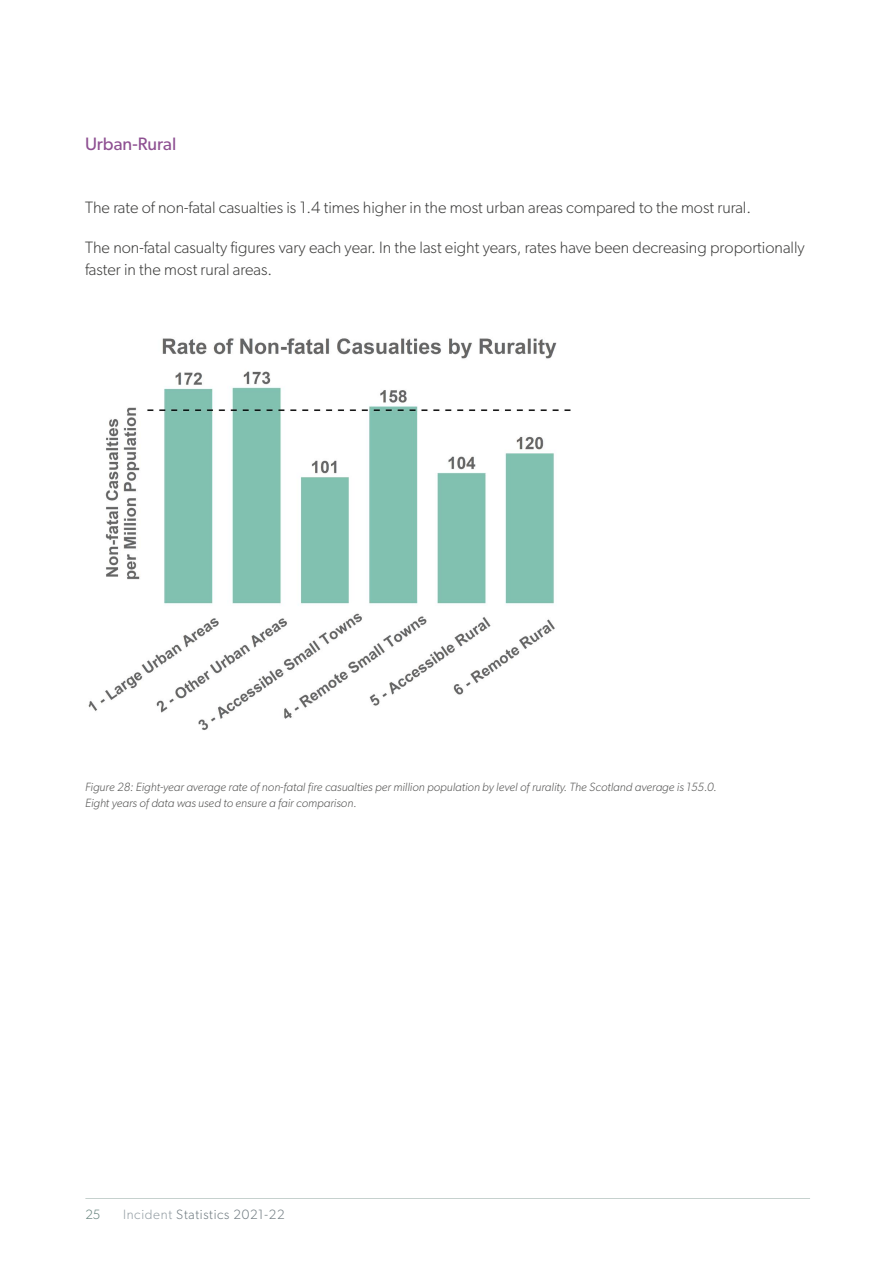
<style>
.page{position:relative;width:893px;height:1263px;background:#fff}
.page>*{position:absolute;margin:0;border:0;box-sizing:border-box;transform-origin:0 0}
.t1{font:18px "Gibson";letter-spacing:-.005em;color:#8e5092}
.t2{font:300 16.5px/22.5px "Gibson";color:#3c3c3b}
.t3{font:300 13.5px "Gibson";letter-spacing:.05em;color:#707b81}
.t4{font:300 13.5px "Gibson";color:#66837c}
.t5{font:italic 300 12px/16.5px "Gibson";color:#575756}
.s1{color:#939da3}
</style>
<div class="page">
<img style="left:88px;top:338px;width:483px;height:392px">
<hr style="left:85px;top:1198px;width:725px;height:1px;background:#9fb1ad">
<p class="t1" style="left:85px;top:133px;width:93px">Urban-Rural</p>
<p class="t2" style="left:85px;top:196px;width:668px">The rate of non-fatal casualties is 1.4 times higher in the most urban areas compared to the most rural.</p>
<p class="t2" style="left:85px;top:235px;width:721px">The non-fatal casualty figures vary each year. In the last eight years, rates have been decreasing proportionally faster in the most rural areas.</p>
<p class="t5" style="left:85px;top:778px;width:633px">Figure 28: Eight-year average rate of non-fatal fire casualties per million population by level of rurality. The Scotland average is 155.0.<br>Eight years of data was used to ensure a fair comparison.</p>
<p class="t4" style="left:85px;top:1206px;width:17px">25</p>
<p class="t3" style="left:123px;top:1206px;width:163px"><span class="s1">Incident</span> Statistics 2021-22</p>
</div>
